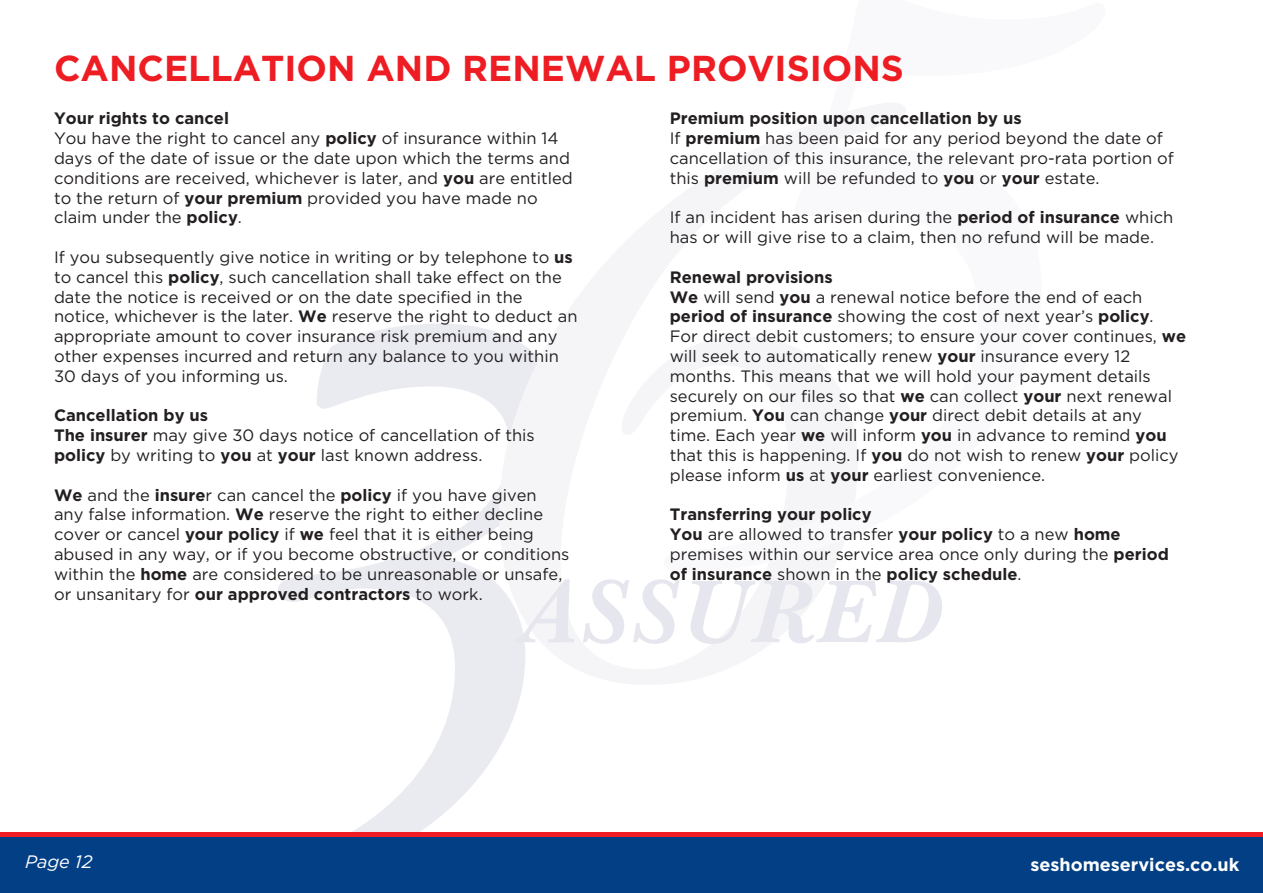
<style>
.page{position:relative;width:1263px;height:893px;background:#fff}
.page>*{position:absolute;margin:0;border:0;box-sizing:border-box;transform-origin:0 0}
.t1{font:700 36px "Gotham";color:#ee1d23}
.t2{font:700 18px "Gotham";color:#fff}
.t3{font:italic 18px "Gotham";color:#fff}
.t4{font:16.5px "Gotham";color:#231f20}
.t5{font:700 16.5px "Gotham";color:#231f20}
.s1{font-weight:700}
.s2{font-weight:400}
</style>
<div class="page">
<svg style="left:278px;top:324px;width:245px;height:508px"></svg>
<svg style="left:499px;top:324px;width:76px;height:361px;fill:#f5f5f8"></svg>
<svg style="left:514px;top:579px;width:60px;height:64px"></svg>
<svg style="left:583px;top:579px;width:97px;height:65px"></svg>
<svg style="left:690px;top:580px;width:252px;height:64px"></svg>
<div style="left:0;top:832px;width:1263px;height:61px;background:linear-gradient(to right,#ee1d23,#ee1d23)"></div>
<div style="left:0;top:838px;width:1263px;height:55px;background:#023f85"></div>
<p class="t1" style="left:54px;top:47px;width:851px">CANCELLATION AND RENEWAL PROVISIONS</p>
<p class="t5" style="left:54px;top:109px;width:177px">Your rights to cancel</p>
<p class="t4" style="left:54px;top:129px;width:506px">You have the right to cancel any <span class="s1">policy</span> of insurance within 14</p>
<p class="t4" style="left:54px;top:149px;width:517px">days of the date of issue or the date upon which the terms and</p>
<p class="t4" style="left:54px;top:169px;width:520px">conditions are received, whichever is later, and <span class="s1">you</span> are entitled</p>
<p class="t4" style="left:54px;top:189px;width:485px">to the return of <span class="s1">your premium</span> provided you have made no</p>
<p class="t4" style="left:54px;top:208px;width:189px">claim under the <span class="s1">policy</span>.</p>
<p class="t4" style="left:54px;top:248px;width:520px">If you subsequently give notice in writing or by telephone to <span class="s1">us</span></p>
<p class="t4" style="left:54px;top:268px;width:509px">to cancel this <span class="s1">policy</span>, such cancellation shall take effect on the</p>
<p class="t4" style="left:54px;top:288px;width:470px">date the notice is received or on the date specified in the</p>
<p class="t4" style="left:54px;top:307px;width:525px">notice, whichever is the later. <span class="s1">We</span> reserve the right to deduct an</p>
<p class="t4" style="left:54px;top:327px;width:505px">appropriate amount to cover insurance risk premium and any</p>
<p class="t4" style="left:54px;top:347px;width:506px">other expenses incurred and return any balance to you within</p>
<p class="t4" style="left:54px;top:367px;width:235px">30 days of you informing us.</p>
<p class="t5" style="left:54px;top:406px;width:156px">Cancellation by us</p>
<p class="t4" style="left:54px;top:426px;width:482px"><span class="s1">The insurer</span> may give 30 days notice of cancellation of this</p>
<p class="t4" style="left:54px;top:446px;width:430px"><span class="s1">policy</span> by writing to <span class="s1">you</span> at <span class="s1">your</span> last known address.</p>
<p class="t4" style="left:54px;top:486px;width:484px"><span class="s1">We</span> and the <span class="s1">insure</span>r can cancel the <span class="s1">policy</span> if you have given</p>
<p class="t4" style="left:54px;top:505px;width:491px">any false information. <span class="s1">We</span> reserve the right to either decline</p>
<p class="t4" style="left:54px;top:525px;width:481px">cover or cancel <span class="s1">your policy</span> if <span class="s1">we</span> feel that it is either being</p>
<p class="t4" style="left:54px;top:545px;width:517px">abused in any way, or if you become obstructive, or conditions</p>
<p class="t4" style="left:54px;top:565px;width:510px">within the <span class="s1">home</span> are considered to be unreasonable or unsafe,</p>
<p class="t4" style="left:54px;top:585px;width:430px">or unsanitary for <span class="s1">our approved contractors</span> to work.</p>
<p class="t5" style="left:670px;top:109px;width:353px">Premium position upon cancellation by us</p>
<p class="t4" style="left:670px;top:129px;width:495px">If <span class="s1">premium</span> has been paid for any period beyond the date of</p>
<p class="t4" style="left:670px;top:149px;width:506px">cancellation of this insurance, the relevant pro-rata portion of</p>
<p class="t4" style="left:670px;top:169px;width:431px">this <span class="s1">premium</span> will be refunded to <span class="s1">you</span> or <span class="s1">your</span> estate.</p>
<p class="t4" style="left:670px;top:208px;width:505px">If an incident has arisen during the <span class="s1">period of insurance</span> which</p>
<p class="t4" style="left:670px;top:228px;width:486px">has or will give rise to a claim, then no refund will be made.</p>
<p class="t5" style="left:670px;top:267px;width:165px">Renewal provisions</p>
<p class="t4" style="left:670px;top:288px;width:474px"><span class="s1">We</span> will send <span class="s1">you</span> a renewal notice before the end of each</p>
<p class="t4" style="left:670px;top:307px;width:485px"><span class="s1">period of insurance</span> showing the cost of next year’s <span class="s1">policy</span>.</p>
<p class="t4" style="left:670px;top:327px;width:518px">For direct debit customers; to ensure your cover continues, <span class="s1">we</span></p>
<p class="t4" style="left:670px;top:347px;width:462px">will seek to automatically renew <span class="s1">your</span> insurance every 12</p>
<p class="t4" style="left:670px;top:367px;width:482px">months. This means that we will hold your payment details</p>
<p class="t4" style="left:670px;top:387px;width:504px">securely on our files so that <span class="s1">we</span> can collect <span class="s1">your</span> next renewal</p>
<p class="t4" style="left:670px;top:406px;width:474px">premium. <span class="s1">You</span> can change <span class="s1">your</span> direct debit details at any</p>
<p class="t4" style="left:670px;top:426px;width:498px">time. Each year <span class="s1">we</span> will inform <span class="s1">you</span> in advance to remind <span class="s1">you</span></p>
<p class="t4" style="left:670px;top:446px;width:510px">that this is happening. If <span class="s1">you</span> do not wish to renew <span class="s1">your</span> policy</p>
<p class="t4" style="left:670px;top:466px;width:377px">please inform <span class="s1">us</span> at <span class="s1">your</span> earliest convenience.</p>
<p class="t5" style="left:670px;top:505px;width:203px">Transferring your policy</p>
<p class="t4" style="left:670px;top:525px;width:452px"><span class="s1">You</span> are allowed to transfer <span class="s1">your policy</span> to a new <span class="s1">home</span></p>
<p class="t4" style="left:670px;top:545px;width:501px">premises within our service area once only during the <span class="s1">period</span></p>
<p class="t5" style="left:670px;top:564px;width:353px">of insurance <span class="s2">shown in the</span> policy schedule<span class="s2">.</span></p>
<p class="t3" style="left:25px;top:852px;width:69px">Page 12</p>
<p class="t2" style="left:1030px;top:854px;width:210px">seshomeservices.co.uk</p>
</div>
